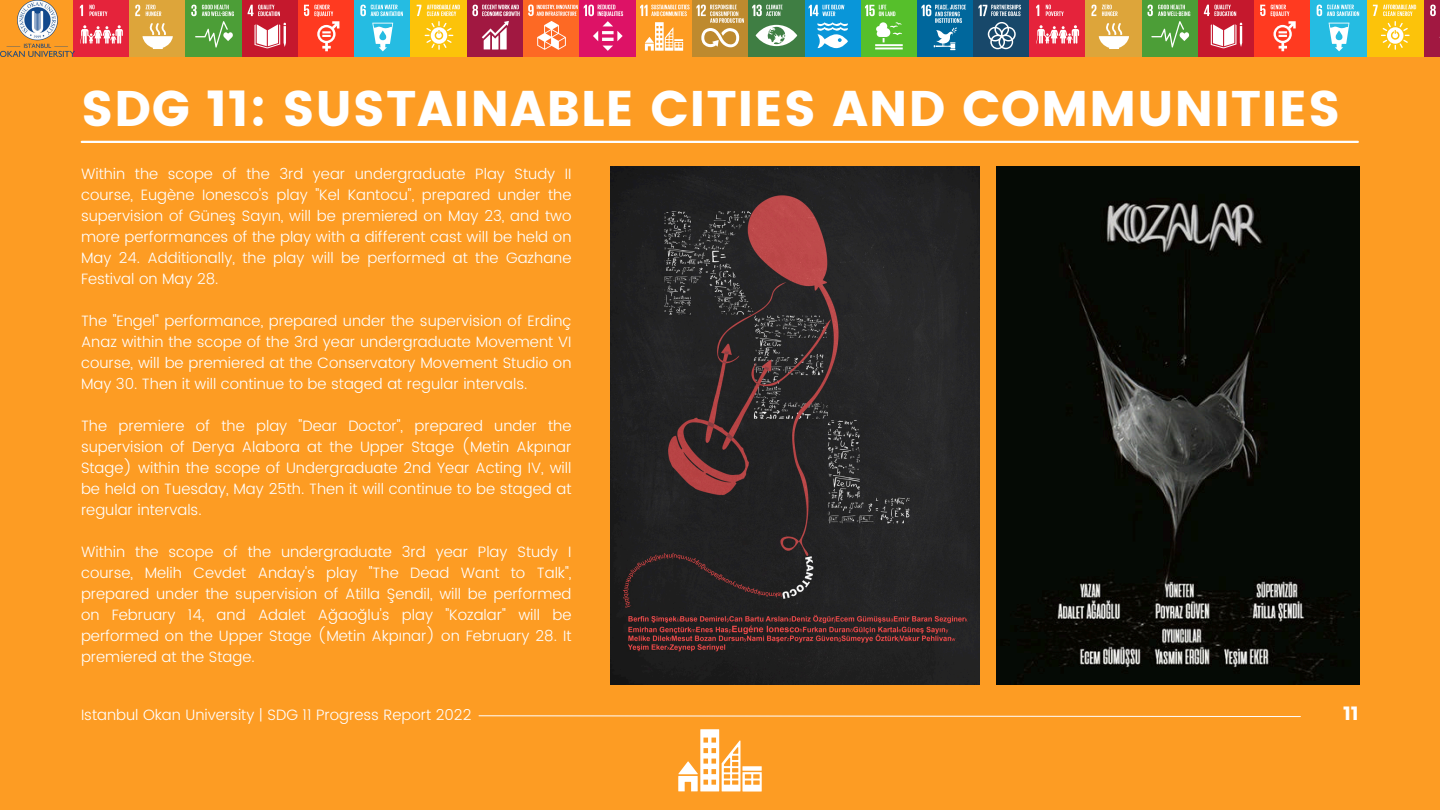
<style>
.page{position:relative;width:1440px;height:810px;background:#fd9c23}
.page>*{position:absolute;margin:0;border:0;box-sizing:border-box;transform-origin:0 0}
.t1{font:50px "Poppins";letter-spacing:.015em;color:#fff}
.t2{font:19px "Poppins";color:#fff}
.t3{font:300 15px/21px "Poppins";color:#fff;text-align:justify}
</style>
<div class="page">
<img style="left:610px;top:167px;width:370px;height:518px">
<img style="left:996px;top:167px;width:363px;height:518px">
<hr style="left:82px;top:141px;width:1276px;height:2px;background:#fff">
<div style="left:73px;top:0;width:57px;height:56px;background:#e5233b"></div>
<svg style="left:80px;top:5px;width:43px;height:39px"></svg>
<div style="left:130px;top:0;width:56px;height:56px;background:#dda53a"></div>
<svg style="left:135px;top:5px;width:5px;height:11px"></svg>
<svg style="left:142px;top:23px;width:31px;height:26px"></svg>
<svg style="left:146px;top:5px;width:15px;height:11px"></svg>
<div style="left:186px;top:0;width:56px;height:56px;background:#4c9e37"></div>
<svg style="left:191px;top:5px;width:43px;height:43px"></svg>
<div style="left:242px;top:0;width:56px;height:56px;background:#c5182d"></div>
<svg style="left:255px;top:23px;width:31px;height:25px"></svg>
<svg style="left:248px;top:5px;width:32px;height:11px"></svg>
<div style="left:298px;top:0;width:57px;height:56px;background:#ff3a20"></div>
<svg style="left:304px;top:5px;width:35px;height:46px"></svg>
<div style="left:355px;top:0;width:56px;height:56px;background:#25bce2"></div>
<svg style="left:360px;top:5px;width:43px;height:46px"></svg>
<div style="left:411px;top:0;width:56px;height:56px;background:#fcc30a"></div>
<svg style="left:417px;top:5px;width:43px;height:45px"></svg>
<div style="left:467px;top:0;width:56px;height:56px;background:#a11841"></div>
<svg style="left:472px;top:5px;width:48px;height:45px"></svg>
<div style="left:523px;top:0;width:57px;height:56px;background:#fd6924"></div>
<svg style="left:528px;top:5px;width:50px;height:45px"></svg>
<div style="left:580px;top:0;width:56px;height:56px;background:#dd1266"></div>
<svg style="left:584px;top:5px;width:39px;height:46px"></svg>
<svg style="left:645px;top:22px;width:38px;height:29px"></svg>
<svg style="left:640px;top:5px;width:50px;height:11px"></svg>
<div style="left:692px;top:0;width:56px;height:56px;background:#be8a2e"></div>
<svg style="left:696px;top:5px;width:48px;height:42px"></svg>
<div style="left:861px;top:0;width:56px;height:56px;background:#56bf2b"></div>
<svg style="left:875px;top:22px;width:28px;height:27px"></svg>
<svg style="left:865px;top:5px;width:30px;height:11px"></svg>
<div style="left:805px;top:0;width:56px;height:56px;background:#0996d9"></div>
<svg style="left:809px;top:5px;width:39px;height:43px"></svg>
<div style="left:748px;top:0;width:57px;height:56px;background:#3f7e43"></div>
<svg style="left:752px;top:5px;width:45px;height:41px"></svg>
<div style="left:917px;top:0;width:56px;height:56px;background:#00679c"></div>
<svg style="left:921px;top:5px;width:45px;height:45px"></svg>
<div style="left:973px;top:0;width:57px;height:56px;background:#18486a"></div>
<svg style="left:978px;top:5px;width:43px;height:44px"></svg>
<img style="left:1px;top:0;width:73px;height:56px">
<div style="left:1030px;top:0;width:56px;height:56px;background:#e5233b"></div>
<svg style="left:1036px;top:5px;width:43px;height:39px"></svg>
<div style="left:1086px;top:0;width:56px;height:56px;background:#dda53a"></div>
<svg style="left:1091px;top:5px;width:5px;height:11px"></svg>
<svg style="left:1099px;top:23px;width:30px;height:26px"></svg>
<svg style="left:1102px;top:5px;width:16px;height:11px"></svg>
<div style="left:1142px;top:0;width:56px;height:56px;background:#4c9e37"></div>
<svg style="left:1148px;top:5px;width:42px;height:43px"></svg>
<div style="left:1198px;top:0;width:57px;height:56px;background:#c5182d"></div>
<svg style="left:1211px;top:23px;width:31px;height:25px"></svg>
<svg style="left:1204px;top:5px;width:32px;height:11px"></svg>
<div style="left:1255px;top:0;width:56px;height:56px;background:#ff3a20"></div>
<svg style="left:1260px;top:5px;width:36px;height:46px"></svg>
<div style="left:1311px;top:0;width:56px;height:56px;background:#25bce2"></div>
<svg style="left:1317px;top:5px;width:42px;height:46px"></svg>
<div style="left:1367px;top:0;width:56px;height:56px;background:#fcc30a"></div>
<svg style="left:1373px;top:5px;width:43px;height:45px"></svg>
<div style="left:1425px;top:0;width:15px;height:56px;background:#a11841"></div>
<svg style="left:1430px;top:5px;width:10px;height:33px"></svg>
<svg style="left:678px;top:729px;width:84px;height:63px"></svg>
<svg style="left:478px;top:715px;width:823px;height:2px"></svg>
<h1 class="t1" style="left:81px;top:79px;width:1261px">SDG 11: SUSTAINABLE CITIES AND COMMUNITIES</h1>
<p class="t3" style="left:81px;top:164px;width:492px">Within the scope of the 3rd year undergraduate Play Study II course, Eugène Ionesco's play "Kel Kantocu", prepared under the supervision of Güneş Sayın, will be premiered on May 23, and two more performances of the play with a different cast will be held on May 24. Additionally, the play will be performed at the Gazhane Festival on May 28.</p>
<p class="t3" style="left:81px;top:311px;width:492px">The "Engel" performance, prepared under the supervision of Erdinç Anaz within the scope of the 3rd year undergraduate Movement VI course, will be premiered at the Conservatory Movement Studio on May 30. Then it will continue to be staged at regular intervals.</p>
<p class="t3" style="left:81px;top:416px;width:492px">The premiere of the play "Dear Doctor", prepared under the supervision of Derya Alabora at the Upper Stage (Metin Akpınar Stage) within the scope of Undergraduate 2nd Year Acting IV, will be held on Tuesday, May 25th. Then it will continue to be staged at regular intervals.</p>
<p class="t3" style="left:81px;top:542px;width:492px">Within the scope of the undergraduate 3rd year Play Study I course, Melih Cevdet Anday's play "The Dead Want to Talk", prepared under the supervision of Atilla Şendil, will be performed on February 14, and Adalet Ağaoğlu's play "Kozalar" will be performed on the Upper Stage (Metin Akpınar) on February 28. It premiered at the Stage.</p>
<p class="t3" style="left:81px;top:705px;width:392px">Istanbul Okan University | SDG 11 Progress Report 2022</p>
<p class="t2" style="left:1343px;top:703px;width:17px">11</p>
</div>
